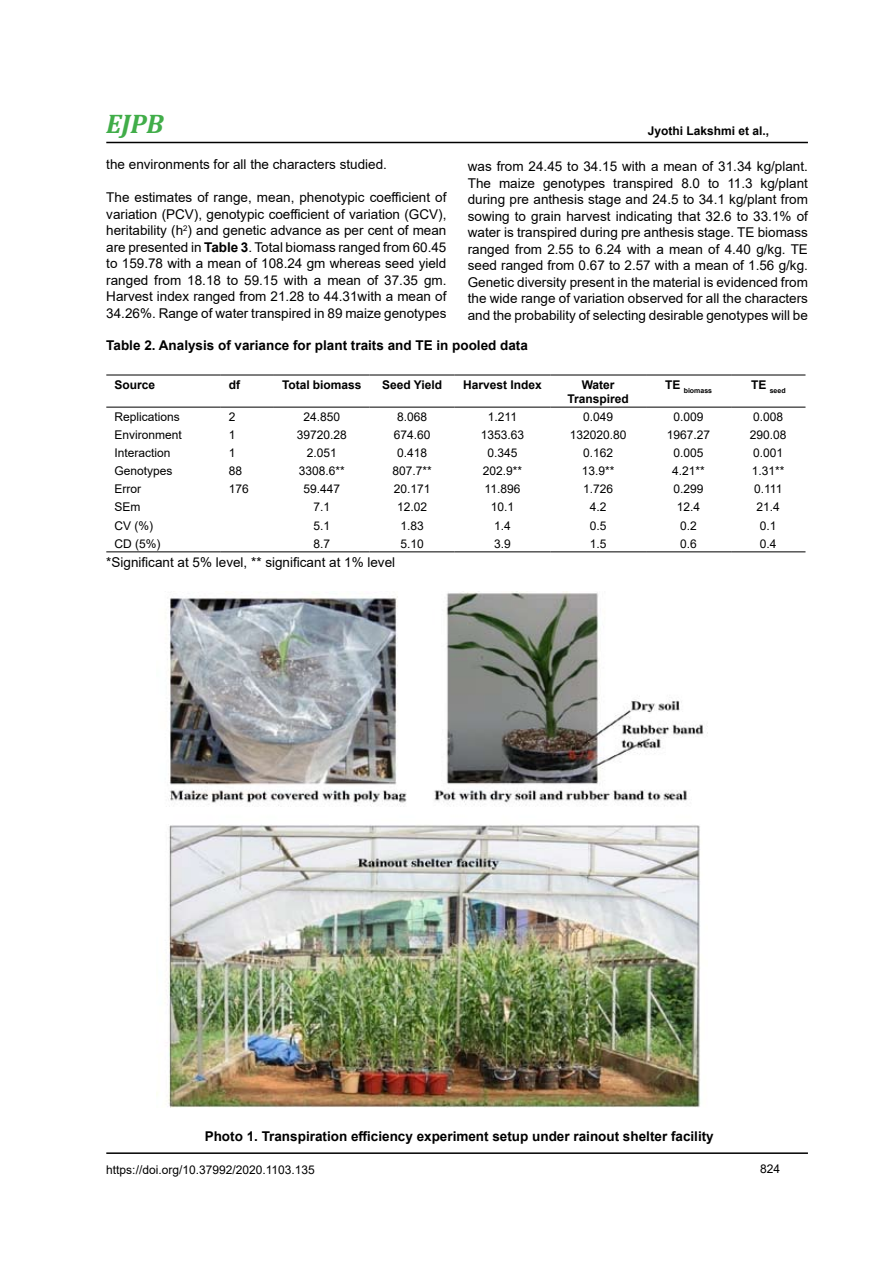
<style>
.page{position:relative;width:893px;height:1263px;background:#fff}
.page>*{position:absolute;margin:0;border:0;box-sizing:border-box;transform-origin:0 0}
.t1{font:italic 700 27px "Cambria";color:#41ad49}
.t2{font:13.5px/16.5px "Arial";color:#000;text-align:justify}
.t3{font:700 13.5px "Arial";color:#000}
.t4{font:12px "Arial";color:#000}
.t5{font:700 12px/14.1px "Arial";color:#000;text-align:center}
.t6{font:700 7.05px "Arial";color:#000}
.s1{font-weight:700}
</style>
<div class="page">
<hr style="left:106px;top:1152px;width:702px;height:2px;background:#000">
<hr style="left:106px;top:142px;width:702px;height:1px;background:#000">
<hr style="left:106px;top:551px;width:115px;height:1px;background:#000">
<hr style="left:221px;top:551px;width:53px;height:1px;background:#000">
<hr style="left:274px;top:551px;width:96px;height:1px;background:#000">
<hr style="left:370px;top:551px;width:85px;height:1px;background:#000">
<hr style="left:455px;top:551px;width:95px;height:1px;background:#000">
<hr style="left:550px;top:551px;width:96px;height:1px;background:#000">
<hr style="left:646px;top:551px;width:85px;height:1px;background:#000">
<hr style="left:731px;top:551px;width:74px;height:1px;background:#000">
<hr style="left:106px;top:375px;width:115px;height:1px;background:#000">
<hr style="left:221px;top:375px;width:53px;height:1px;background:#000">
<hr style="left:274px;top:375px;width:96px;height:1px;background:#000">
<hr style="left:370px;top:375px;width:85px;height:1px;background:#000">
<hr style="left:455px;top:375px;width:95px;height:1px;background:#000">
<hr style="left:550px;top:375px;width:96px;height:1px;background:#000">
<hr style="left:646px;top:375px;width:85px;height:1px;background:#000">
<hr style="left:731px;top:375px;width:74px;height:1px;background:#000">
<hr style="left:106px;top:407px;width:115px;height:1px;background:#000">
<hr style="left:221px;top:407px;width:53px;height:1px;background:#000">
<hr style="left:274px;top:407px;width:96px;height:1px;background:#000">
<hr style="left:370px;top:407px;width:85px;height:1px;background:#000">
<hr style="left:455px;top:407px;width:95px;height:1px;background:#000">
<hr style="left:550px;top:407px;width:96px;height:1px;background:#000">
<hr style="left:646px;top:407px;width:85px;height:1px;background:#000">
<hr style="left:731px;top:407px;width:74px;height:1px;background:#000">
<img style="left:157px;top:591px;width:551px;height:516px">
<h1 class="t1" style="left:106px;top:105px;width:59px">EJPB</h1>
<p class="t5" style="left:648px;top:124px;width:123px">Jyothi Lakshmi et al.,</p>
<p class="t2" style="left:106px;top:156px;width:282px">the environments for all the characters studied.</p>
<p class="t2" style="left:106px;top:189px;width:342px">The estimates of range, mean, phenotypic coefficient of variation (PCV), genotypic coefficient of variation (GCV), heritability (h<sup>2</sup>) and genetic advance as per cent of mean are presented in <span class="s1">Table 3</span>. Total biomass ranged from 60.45 to 159.78 with a mean of 108.24 gm whereas seed yield ranged from 18.18 to 59.15 with a mean of 37.35 gm.<br>Harvest index ranged from 21.28 to 44.31with a mean of 34.26%. Range of water transpired in 89 maize genotypes</p>
<p class="t3" style="left:106px;top:336px;width:423px">Table 2. Analysis of variance for plant traits and TE in pooled data</p>
<p class="t5" style="left:114px;top:378px;width:42px">Source</p>
<p class="t5" style="left:229px;top:378px;width:13px">df</p>
<p class="t5" style="left:282px;top:378px;width:81px">Total biomass</p>
<p class="t5" style="left:382px;top:378px;width:62px">Seed Yield</p>
<p class="t5" style="left:463px;top:378px;width:80px">Harvest Index</p>
<p class="t5" style="left:567px;top:378px;width:63px">Water<br>Transpired</p>
<p class="t6" style="left:665px;top:385px;width:49px"><sup>TE</sup> biomass</p>
<p class="t6" style="left:751px;top:385px;width:36px"><sup>TE</sup> seed</p>
<p class="t4" style="left:114px;top:408px;width:67px">Replications</p>
<p class="t4" style="left:229px;top:408px;width:8px">2</p>
<p class="t4" style="left:303px;top:408px;width:38px">24.850</p>
<p class="t4" style="left:397px;top:408px;width:32px">8.068</p>
<p class="t4" style="left:488px;top:408px;width:31px">1.211</p>
<p class="t4" style="left:583px;top:408px;width:32px">0.049</p>
<p class="t4" style="left:674px;top:408px;width:32px">0.009</p>
<p class="t4" style="left:753px;top:408px;width:32px">0.008</p>
<p class="t4" style="left:114px;top:427px;width:69px">Environment</p>
<p class="t4" style="left:229px;top:427px;width:8px">1</p>
<p class="t4" style="left:297px;top:427px;width:52px">39720.28</p>
<p class="t4" style="left:394px;top:427px;width:38px">674.60</p>
<p class="t4" style="left:481px;top:427px;width:45px">1353.63</p>
<p class="t4" style="left:570px;top:427px;width:58px">132020.80</p>
<p class="t4" style="left:667px;top:427px;width:45px">1967.27</p>
<p class="t4" style="left:750px;top:427px;width:38px">290.08</p>
<p class="t4" style="left:114px;top:445px;width:58px">Interaction</p>
<p class="t4" style="left:229px;top:445px;width:8px">1</p>
<p class="t4" style="left:307px;top:445px;width:32px">2.051</p>
<p class="t4" style="left:397px;top:445px;width:32px">0.418</p>
<p class="t4" style="left:487px;top:445px;width:32px">0.345</p>
<p class="t4" style="left:583px;top:445px;width:32px">0.162</p>
<p class="t4" style="left:674px;top:445px;width:32px">0.005</p>
<p class="t4" style="left:753px;top:445px;width:32px">0.001</p>
<p class="t4" style="left:114px;top:463px;width:60px">Genotypes</p>
<p class="t4" style="left:229px;top:463px;width:15px">88</p>
<p class="t4" style="left:299px;top:463px;width:48px">3308.6**</p>
<p class="t4" style="left:392px;top:463px;width:41px">807.7**</p>
<p class="t4" style="left:483px;top:463px;width:41px">202.9**</p>
<p class="t4" style="left:582px;top:463px;width:34px">13.9**</p>
<p class="t4" style="left:672px;top:463px;width:34px">4.21**</p>
<p class="t4" style="left:752px;top:463px;width:34px">1.31**</p>
<p class="t4" style="left:114px;top:481px;width:28px">Error</p>
<p class="t4" style="left:229px;top:481px;width:22px">176</p>
<p class="t4" style="left:303px;top:481px;width:38px">59.447</p>
<p class="t4" style="left:394px;top:481px;width:38px">20.171</p>
<p class="t4" style="left:485px;top:481px;width:37px">11.896</p>
<p class="t4" style="left:583px;top:481px;width:32px">1.726</p>
<p class="t4" style="left:674px;top:481px;width:32px">0.299</p>
<p class="t4" style="left:754px;top:481px;width:30px">0.111</p>
<p class="t4" style="left:114px;top:499px;width:28px">SEm</p>
<p class="t4" style="left:313px;top:499px;width:18px">7.1</p>
<p class="t4" style="left:397px;top:499px;width:32px">12.02</p>
<p class="t4" style="left:491px;top:499px;width:25px">10.1</p>
<p class="t4" style="left:590px;top:499px;width:18px">4.2</p>
<p class="t4" style="left:677px;top:499px;width:25px">12.4</p>
<p class="t4" style="left:757px;top:499px;width:25px">21.4</p>
<p class="t4" style="left:114px;top:517px;width:40px">CV (%)</p>
<p class="t4" style="left:313px;top:517px;width:18px">5.1</p>
<p class="t4" style="left:400px;top:517px;width:25px">1.83</p>
<p class="t4" style="left:494px;top:517px;width:18px">1.4</p>
<p class="t4" style="left:590px;top:517px;width:18px">0.5</p>
<p class="t4" style="left:680px;top:517px;width:18px">0.2</p>
<p class="t4" style="left:760px;top:517px;width:18px">0.1</p>
<p class="t4" style="left:114px;top:535px;width:47px">CD (5%)</p>
<p class="t4" style="left:313px;top:535px;width:18px">8.7</p>
<p class="t4" style="left:400px;top:535px;width:25px">5.10</p>
<p class="t4" style="left:494px;top:535px;width:18px">3.9</p>
<p class="t4" style="left:590px;top:535px;width:18px">1.5</p>
<p class="t4" style="left:680px;top:535px;width:18px">0.6</p>
<p class="t4" style="left:760px;top:535px;width:18px">0.4</p>
<p class="t2" style="left:106px;top:554px;width:290px">*Significant at 5% level, ** significant at 1% level</p>
<p class="t2" style="left:468px;top:158px;width:342px">was from 24.45 to 34.15 with a mean of 31.34 kg/plant.<br>The maize genotypes transpired 8.0 to 11.3 kg/plant during pre anthesis stage and 24.5 to 34.1 kg/plant from sowing to grain harvest indicating that 32.6 to 33.1% of water is transpired during pre anthesis stage. TE biomass ranged from 2.55 to 6.24 with a mean of 4.40 g/kg. TE seed ranged from 0.67 to 2.57 with a mean of 1.56 g/kg.<br>Genetic diversity present in the material is evidenced from the wide range of variation observed for all the characters and the probability of selecting desirable genotypes will be</p>
<p class="t3" style="left:205px;top:1127px;width:511px">Photo 1. Transpiration efficiency experiment setup under rainout shelter facility</p>
<p class="t4" style="left:106px;top:1161px;width:210px">https://doi.org/10.37992/2020.1103.135</p>
<p class="t4" style="left:760px;top:1160px;width:22px">824</p>
</div>
